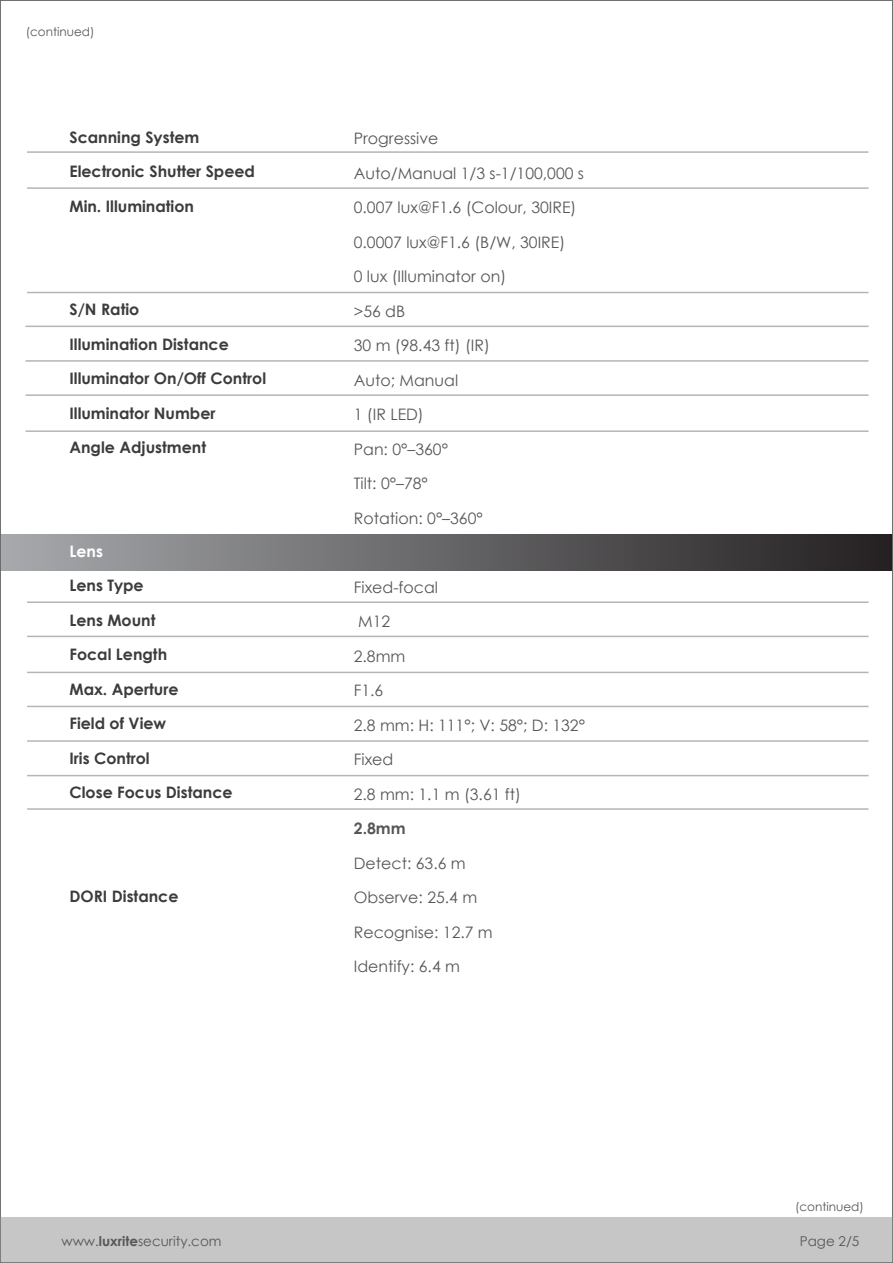
<style>
.page{position:relative;width:893px;height:1263px;background:#fff}
.page>*{position:absolute;margin:0;border:0;box-sizing:border-box;transform-origin:0 0}
.t1{font:15.75px/34.5px "Century Gothic";color:#575756}
.t2{font:700 15.75px/34.5px "Century Gothic";color:#3c3c3b}
.t3{font:700 15.75px "Century Gothic";color:#575756}
.t4{font:700 15.75px "Century Gothic";color:#fff}
.t5{font:13.5px "Century Gothic";color:#575756}
.t6{font:12px "Century Gothic";color:#575756}
.s1{font-weight:700}
</style>
<div class="page">
<div style="left:0;top:534px;width:893px;height:36px;background:linear-gradient(to right,#a7a9ac,#242021)"></div>
<div style="left:0;top:1217px;width:893px;height:46px;background:#c6c6c6"></div>
<hr style="left:27px;top:187px;width:841px;height:2px;background:#b4b5b5">
<hr style="left:27px;top:151px;width:841px;height:2px;background:#b4b5b5">
<hr style="left:27px;top:292px;width:841px;height:1px;background:#b4b5b5">
<hr style="left:26px;top:326px;width:842px;height:1px;background:#b4b5b5">
<hr style="left:26px;top:360px;width:842px;height:2px;background:#b4b5b5">
<hr style="left:26px;top:394px;width:842px;height:2px;background:#b4b5b5">
<hr style="left:26px;top:430px;width:842px;height:2px;background:#b4b5b5">
<hr style="left:27px;top:808px;width:841px;height:2px;background:#b4b5b5">
<hr style="left:27px;top:775px;width:841px;height:1px;background:#b4b5b5">
<hr style="left:27px;top:740px;width:841px;height:2px;background:#b4b5b5">
<hr style="left:27px;top:672px;width:841px;height:1px;background:#b4b5b5">
<hr style="left:27px;top:706px;width:841px;height:1px;background:#b4b5b5">
<hr style="left:27px;top:636px;width:841px;height:1px;background:#b4b5b5">
<hr style="left:27px;top:601px;width:841px;height:2px;background:#b4b5b5">
<p class="t6" style="left:26px;top:24px;width:70px">(continued)</p>
<p class="t2" style="left:69px;top:119px;width:187px">Scanning System<br>Electronic Shutter Speed<br>Min. Illumination</p>
<p class="t2" style="left:69px;top:292px;width:198px">S/N Ratio<br>Illumination Distance<br>Illuminator On/Off Control<br>Illuminator Number<br>Angle Adjustment</p>
<p class="t4" style="left:69px;top:539px;width:35px">Lens</p>
<p class="t2" style="left:69px;top:568px;width:165px">Lens Type<br>Lens Mount<br>Focal Length<br>Max. Aperture<br>Field of View<br>Iris Control<br>Close Focus Distance</p>
<p class="t2" style="left:69px;top:878px;width:111px">DORI Distance</p>
<p class="t1" style="left:354px;top:121px;width:232px">Progressive<br>Auto/Manual 1/3 s-1/100,000 s<br>0.007 lux@F1.6 (Colour, 30IRE)<br>0.0007 lux@F1.6 (B/W, 30IRE)<br>0 lux (Illuminator on)<br>&gt;56 dB<br>30 m (98.43 ft) (IR)<br>Auto; Manual<br>1 (IR LED)<br>Pan: 0°–360°<br>Tilt: 0°–78°<br>Rotation: 0°–360°</p>
<p class="t1" style="left:354px;top:569px;width:233px">Fixed-focal<br>M12<br>2.8mm<br>F1.6<br>2.8 mm: H: 111°; V: 58°; D: 132°<br>Fixed<br>2.8 mm: 1.1 m (3.61 ft)</p>
<p class="t3" style="left:354px;top:816px;width:53px">2.8mm</p>
<p class="t1" style="left:354px;top:845px;width:140px">Detect: 63.6 m<br>Observe: 25.4 m<br>Recognise: 12.7 m<br>Identify: 6.4 m</p>
<p class="t5" style="left:61px;top:1232px;width:162px">www.<span class="s1">luxrite</span>security.com</p>
<p class="t6" style="left:795px;top:1198px;width:70px">(continued)</p>
<p class="t5" style="left:800px;top:1232px;width:61px">Page 2/5</p>
</div>
